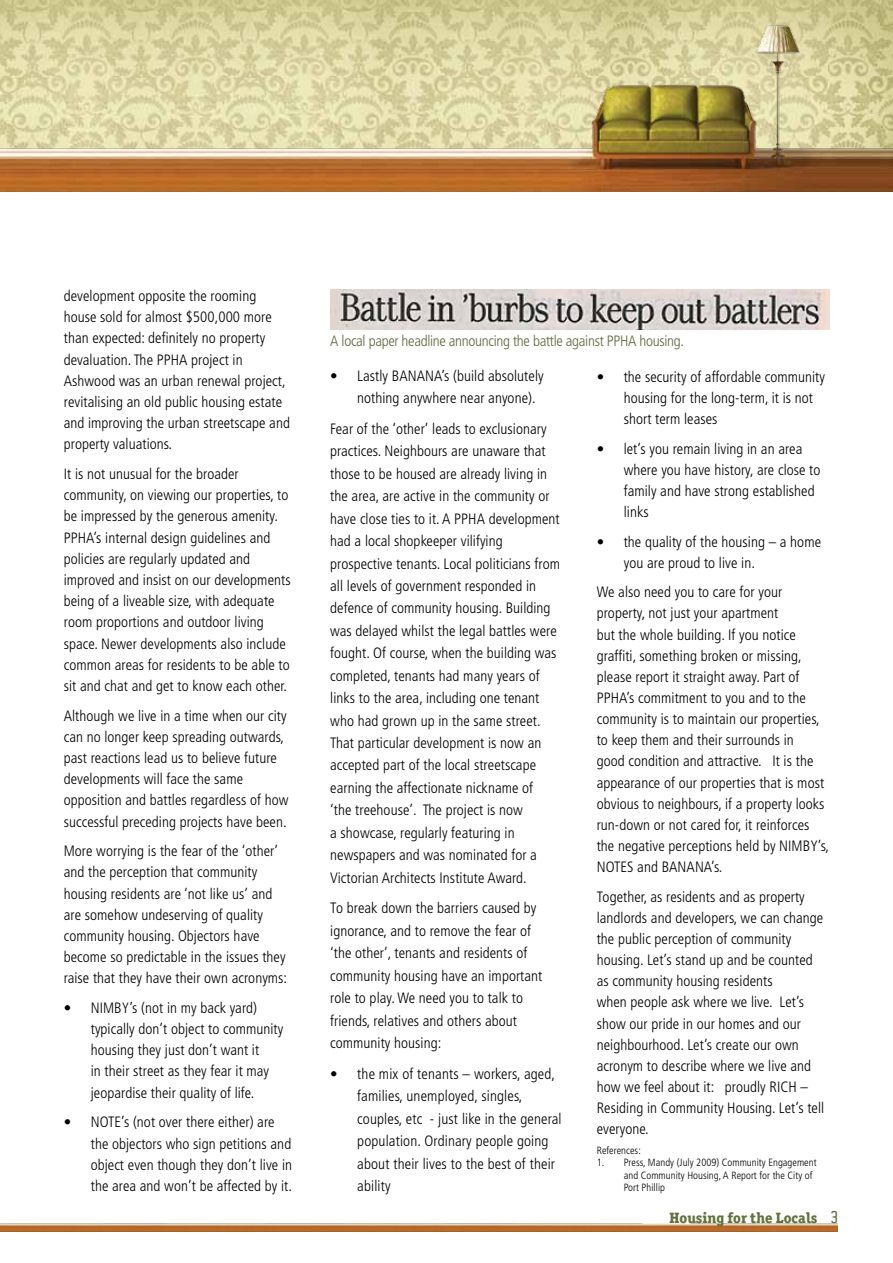
<style>
.page{position:relative;width:893px;height:1263px;background:#fff}
.page>*{position:absolute;margin:0;border:0;box-sizing:border-box;transform-origin:0 0}
.t1{font:300 condensed 15px/21.1px "Frutiger";letter-spacing:.005em;color:#000}
.t2{font:300 condensed 15px "Frutiger";letter-spacing:-.02em;color:#62673e}
.t3{font:800 15px "Officina Ser ITC";color:#627140}
.t4{font:300 condensed 10.5px/12.1px "Frutiger";letter-spacing:.005em;color:#000}
.s1{font-family:"Aldo";font-weight:600;font-size:16.5px}
</style>
<div class="page">
<img style="left:0;top:1223px;width:837px;height:8px">
<img style="left:0;top:0;width:893px;height:23px">
<img style="left:0;top:23px;width:893px;height:169px">
<img style="left:330px;top:290px;width:499px;height:40px">
<p class="t1" style="left:64px;top:286px;width:228px">development opposite the rooming house sold for almost $500,000 more than expected: definitely no property devaluation. The PPHA project in Ashwood was an urban renewal project, revitalising an old public housing estate and improving the urban streetscape and property valuations.</p>
<p class="t1" style="left:64px;top:463px;width:228px">It is not unusual for the broader community, on viewing our properties, to be impressed by the generous amenity.<br>PPHA’s internal design guidelines and policies are regularly updated and improved and insist on our developments being of a liveable size, with adequate room proportions and outdoor living space. Newer developments also include common areas for residents to be able to sit and chat and get to know each other.</p>
<p class="t1" style="left:64px;top:705px;width:226px">Although we live in a time when our city can no longer keep spreading outwards, past reactions lead us to believe future developments will face the same opposition and battles regardless of how successful preceding projects have been.</p>
<p class="t1" style="left:64px;top:841px;width:225px">More worrying is the fear of the ‘other’ and the perception that community housing residents are ‘not like us’ and are somehow undeserving of quality community housing. Objectors have become so predictable in the issues they raise that they have their own acronyms:</p>
<p class="t1" style="left:91px;top:997px;width:194px;text-indent:-27px">• NIMBY’s (not in my back yard) typically don’t object to community housing they just don’t want it<br>in their street as they fear it may jeopardise their quality of life.</p>
<p class="t1" style="left:91px;top:1112px;width:203px;text-indent:-27px">• NOTE’s (not over there either) are the objectors who sign petitions and object even though they don’t live in the area and won’t be affected by it.</p>
<p class="t2" style="left:330px;top:332px;width:355px">A local paper headline announcing the battle against PPHA housing.</p>
<p class="t1" style="left:357px;top:366px;width:188px;line-height:21.6px;text-indent:-27px">• Lastly BANANA’s (build absolutely nothing anywhere near anyone).</p>
<p class="t1" style="left:330px;top:418px;width:231px;line-height:22.5px">Fear of the ‘other’ leads to exclusionary practices. Neighbours are unaware that those to be housed are already living in the area, are active in the community or have close ties to it. A PPHA development had a local shopkeeper vilifying prospective tenants. Local politicians from all levels of government responded in defence of community housing. Building was delayed whilst the legal battles were fought. Of course, when the building was completed, tenants had many years of links to the area, including one tenant who had grown up in the same street.<br>That particular development is now an accepted part of the local streetscape earning the affectionate nickname of<br>‘the treehouse’. The project is now<br>a showcase, regularly featuring in newspapers and was nominated for a Victorian Architects Institute Award.</p>
<p class="t1" style="left:330px;top:897px;width:214px;line-height:22.4px">To break down the barriers caused by ignorance, and to remove the fear of ‘the other’, tenants and residents of community housing have an important role to play. We need you to talk to friends, relatives and others about community housing:</p>
<p class="t1" style="left:357px;top:1063px;width:206px;line-height:22.4px;text-indent:-27px">• the mix of tenants – workers, aged, families, unemployed, singles, couples, etc - just like in the general population. Ordinary people going about their lives to the best of their ability</p>
<p class="t1" style="left:624px;top:366px;width:203px;text-indent:-27px">• the security of affordable community housing for the long-term, it is not short term leases</p>
<p class="t1" style="left:624px;top:438px;width:198px;text-indent:-27px">• let’s you remain living in an area where you have history, are close to family and have strong established links</p>
<p class="t1" style="left:624px;top:531px;width:199px;text-indent:-27px">• the quality of the housing – a home you are proud to live in.</p>
<p class="t1" style="left:597px;top:582px;width:234px">We also need you to care for your property, not just your apartment<br>but the whole building. If you notice graffiti, something broken or missing, please report it straight away. Part of PPHA’s commitment to you and to the community is to maintain our properties, to keep them and their surrounds in<br>good condition and attractive. It is the appearance of our properties that is most obvious to neighbours, if a property looks run-down or not cared for, it reinforces the negative perceptions held by NIMBY’s, NOTES and BANANA’s.</p>
<p class="t1" style="left:597px;top:886px;width:229px">Together, as residents and as property landlords and developers, we can change the public perception of community housing. Let’s stand up and be counted as community housing residents<br>when people ask where we live. Let’s show our pride in our homes and our neighbourhood. Let’s create our own acronym to describe where we live and how we feel about it: proudly RICH – Residing in Community Housing. Let’s tell everyone.</p>
<p class="t4" style="left:597px;top:1145px;width:46px">References:</p>
<p class="t4" style="left:624px;top:1157px;width:194px;text-indent:-27px">1. Press, Mandy (July 2009) Community Engagement and Community Housing, A Report for the City of<br>Port Phillip</p>
<p class="t3" style="left:669px;top:1208px;width:171px">Housing for the Locals <span class="s1">3</span></p>
</div>
